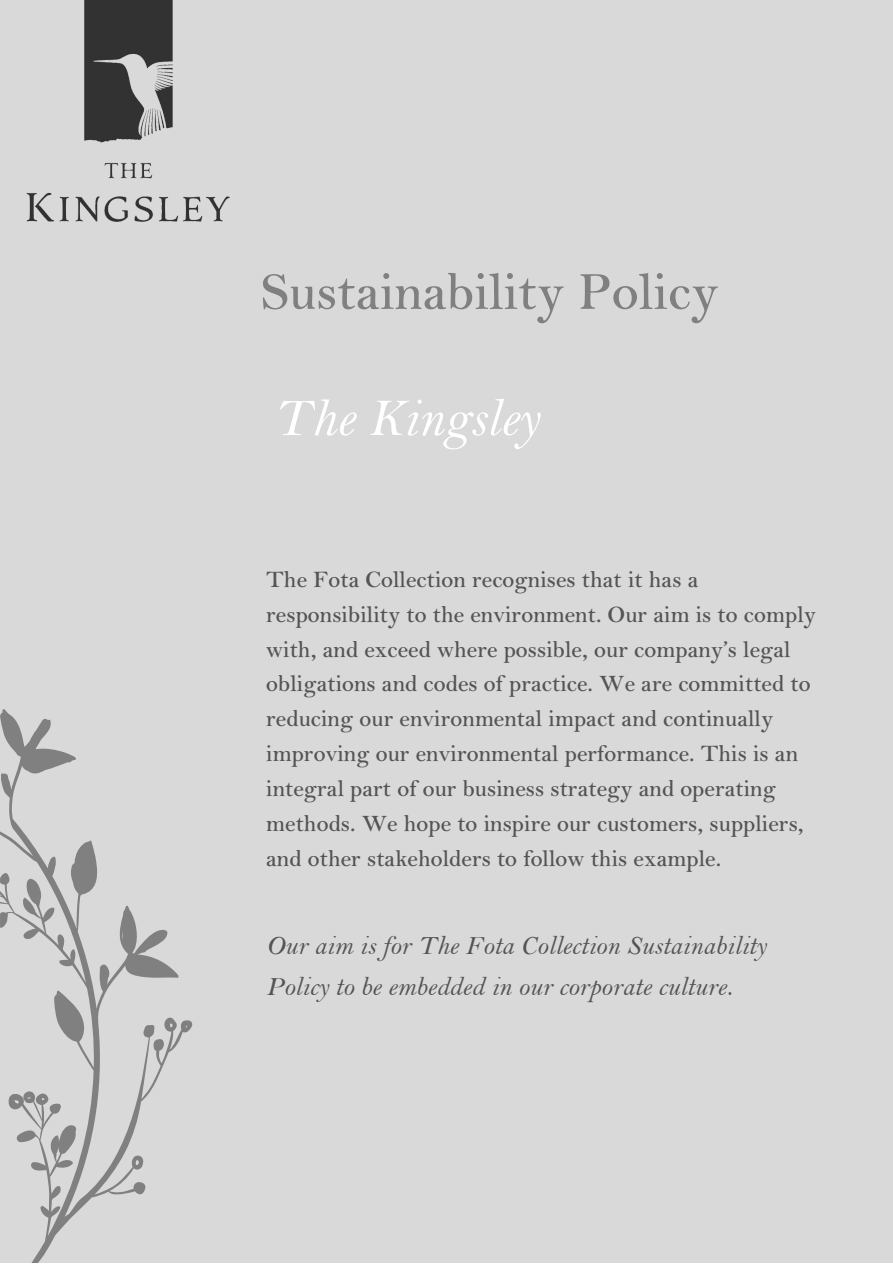
<style>
.page{position:relative;width:893px;height:1264px;background:#fff}
.page>*{position:absolute;margin:0;border:0;box-sizing:border-box;transform-origin:0 0}
.t1{font:600 54px "Bell MT Std";color:#808080}
.t2{font:54px "Bell MT Italic";color:#fff}
.t3{font:27px "Bell MT Italic";color:#545454}
.t4{font:600 24px/34.8px "Bell MT Std";color:#545454}
</style>
<div class="page">
<div style="left:0;top:0;width:892px;height:1263px;background:#d9d9d9"></div>
<svg style="left:0;top:709px;width:193px;height:554px"></svg>
<img style="left:27px;top:0;width:203px;height:222px">
<p class="t1" style="left:261px;top:273px;width:459px">Sustainability Policy</p>
<h3 class="t2" style="left:273px;top:389px;width:267px">The Kingsley</h3>
<p class="t4" style="left:266px;top:565px;width:551px">The Fota Collection recognises that it has a responsibility to the environment. Our aim is to comply with, and exceed where possible, our company’s legal obligations and codes of practice. We are committed to reducing our environmental impact and continually improving our environmental performance. This is an integral part of our business strategy and operating methods. We hope to inspire our customers, suppliers, and other stakeholders to follow this example.</p>
<h2 class="t3" style="left:266px;top:931px;width:501px">Our aim is for The Fota Collection Sustainability</h2>
<h1 class="t3" style="left:266px;top:972px;width:467px">Policy to be embedded in our corporate culture.</h1>
</div>
